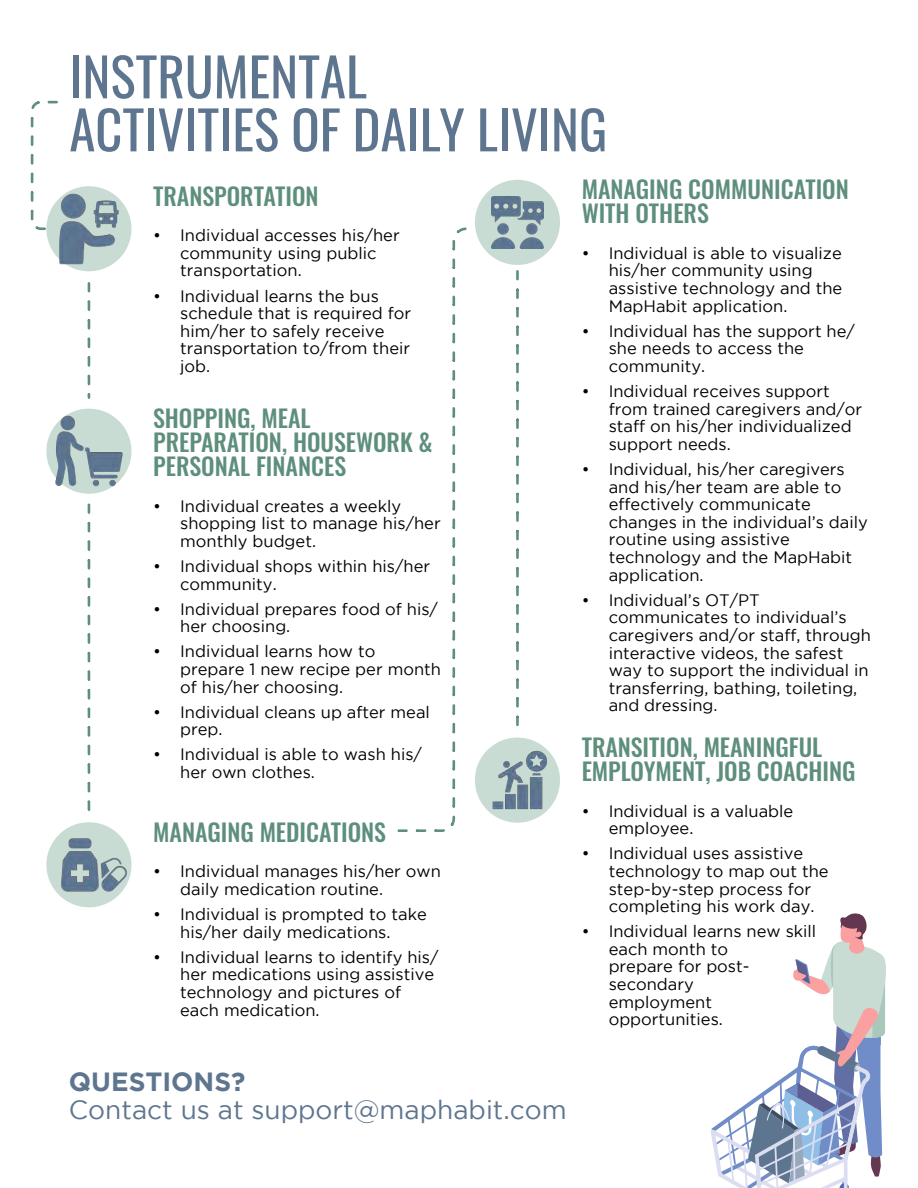
<style>
.page{position:relative;width:918px;height:1188px;background:#fff}
.page>*{position:absolute;margin:0;border:0;box-sizing:border-box;transform-origin:0 0}
.t1{font:52.95px/52.9px "Oswald";color:#5e758f}
.t2{font:26.25px "Gotham";color:#5e758f}
.t3{font:700 26.25px "Gotham";color:#5e758f}
.t4{font:500 24px/24px "Oswald";color:#5e8f7c}
.t5{font:16.5px/17.5px "Gotham";color:#000}
</style>
<div class="page">
<div style="left:46px;top:186px;width:86px;height:85px;background:#c9dcd4;border-radius:50%"></div>
<img style="left:52px;top:192px;width:73px;height:73px">
<div style="left:46px;top:822px;width:86px;height:85px;background:#c9dcd4;border-radius:50%"></div>
<img style="left:57px;top:828px;width:74px;height:73px">
<div style="left:475px;top:738px;width:85px;height:85px;background:#c9dcd4;border-radius:50%"></div>
<img style="left:492px;top:750px;width:55px;height:60px">
<div style="left:46px;top:409px;width:86px;height:85px;background:#c9dcd4;border-radius:50%"></div>
<img style="left:52px;top:415px;width:73px;height:73px">
<div style="left:475px;top:180px;width:85px;height:85px;background:#c9dcd4;border-radius:50%"></div>
<img style="left:491px;top:196px;width:53px;height:53px">
<svg style="left:711px;top:913px;width:175px;height:275px"></svg>
<svg style="left:855px;top:932px;width:7px;height:6px"></svg>
<svg style="left:30px;top:100px;width:29px;height:131px"></svg>
<svg style="left:88px;top:283px;width:2px;height:115px"></svg>
<svg style="left:88px;top:505px;width:2px;height:306px"></svg>
<svg style="left:397px;top:227px;width:81px;height:605px"></svg>
<svg style="left:516px;top:271px;width:3px;height:456px"></svg>
<h2 class="t1" style="left:69px;top:48px;width:539px">INSTRUMENTAL<br>ACTIVITIES OF DAILY LIVING</h2>
<h3 class="t4" style="left:153px;top:183px;width:167px">TRANSPORTATION</h3>
<p class="t5" style="left:180px;top:228px;width:221px;text-indent:-27px">• Individual accesses his/her community using public transportation.</p>
<p class="t5" style="left:180px;top:288px;width:232px;text-indent:-27px">• Individual learns the bus schedule that is required for him/her to safely receive transportation to/from their job.</p>
<h3 class="t4" style="left:582px;top:176px;width:269px">MANAGING COMMUNICATION<br>WITH OTHERS</h3>
<p class="t5" style="left:609px;top:245px;width:235px;text-indent:-27px">• Individual is able to visualize his/her community using assistive technology and the<br>MapHabit application.</p>
<p class="t5" style="left:609px;top:323px;width:248px;text-indent:-27px">• Individual has the support he/ she needs to access the community.</p>
<p class="t5" style="left:609px;top:384px;width:255px;text-indent:-27px">• Individual receives support from trained caregivers and/or staff on his/her individualized support needs.</p>
<p class="t5" style="left:609px;top:462px;width:261px;text-indent:-27px">• Individual, his/her caregivers and his/her team are able to effectively communicate changes in the individual’s daily routine using assistive technology and the MapHabit application.</p>
<p class="t5" style="left:609px;top:592px;width:264px;text-indent:-27px">• Individual’s OT/PT communicates to individual’s caregivers and/or staff, through interactive videos, the safest way to support the individual in transferring, bathing, toileting, and dressing.</p>
<h3 class="t4" style="left:153px;top:405px;width:281px">SHOPPING, MEAL<br>PREPARATION, HOUSEWORK &amp;<br>PERSONAL FINANCES</h3>
<p class="t5" style="left:180px;top:498px;width:262px;text-indent:-27px">• Individual creates a weekly shopping list to manage his/her monthly budget.</p>
<p class="t5" style="left:180px;top:559px;width:251px;text-indent:-27px">• Individual shops within his/her community.</p>
<p class="t5" style="left:180px;top:601px;width:259px;text-indent:-27px">• Individual prepares food of his/ her choosing.</p>
<p class="t5" style="left:180px;top:644px;width:262px;text-indent:-27px">• Individual learns how to prepare 1 new recipe per month of his/her choosing.</p>
<p class="t5" style="left:180px;top:704px;width:251px;text-indent:-27px">• Individual cleans up after meal prep.</p>
<p class="t5" style="left:180px;top:747px;width:243px;text-indent:-27px">• Individual is able to wash his/ her own clothes.</p>
<h3 class="t4" style="left:582px;top:734px;width:276px">TRANSITION, MEANINGFUL<br>EMPLOYMENT, JOB COACHING</h3>
<p class="t5" style="left:609px;top:803px;width:186px;text-indent:-27px">• Individual is a valuable employee.</p>
<p class="t5" style="left:609px;top:846px;width:221px;text-indent:-27px">• Individual uses assistive technology to map out the step-by-step process for completing his work day.</p>
<p class="t5" style="left:609px;top:924px;width:209px;text-indent:-27px">• Individual learns new skill each month to<br>prepare for post&shy;secondary<br>employment opportunities.</p>
<h3 class="t4" style="left:153px;top:819px;width:234px">MANAGING MEDICATIONS</h3>
<p class="t5" style="left:180px;top:864px;width:262px;text-indent:-27px">• Individual manages his/her own daily medication routine.</p>
<p class="t5" style="left:153px;top:907px;width:275px;text-align:center">• Individual is prompted to take his/her daily medications.</p>
<p class="t5" style="left:180px;top:949px;width:260px;text-indent:-27px">• Individual learns to identify his/ her medications using assistive technology and pictures of each medication.</p>
<p class="t3" style="left:69px;top:1072px;width:178px">QUESTIONS?</p>
<p class="t2" style="left:69px;top:1100px;width:499px">Contact us at support@maphabit.com</p>
</div>
